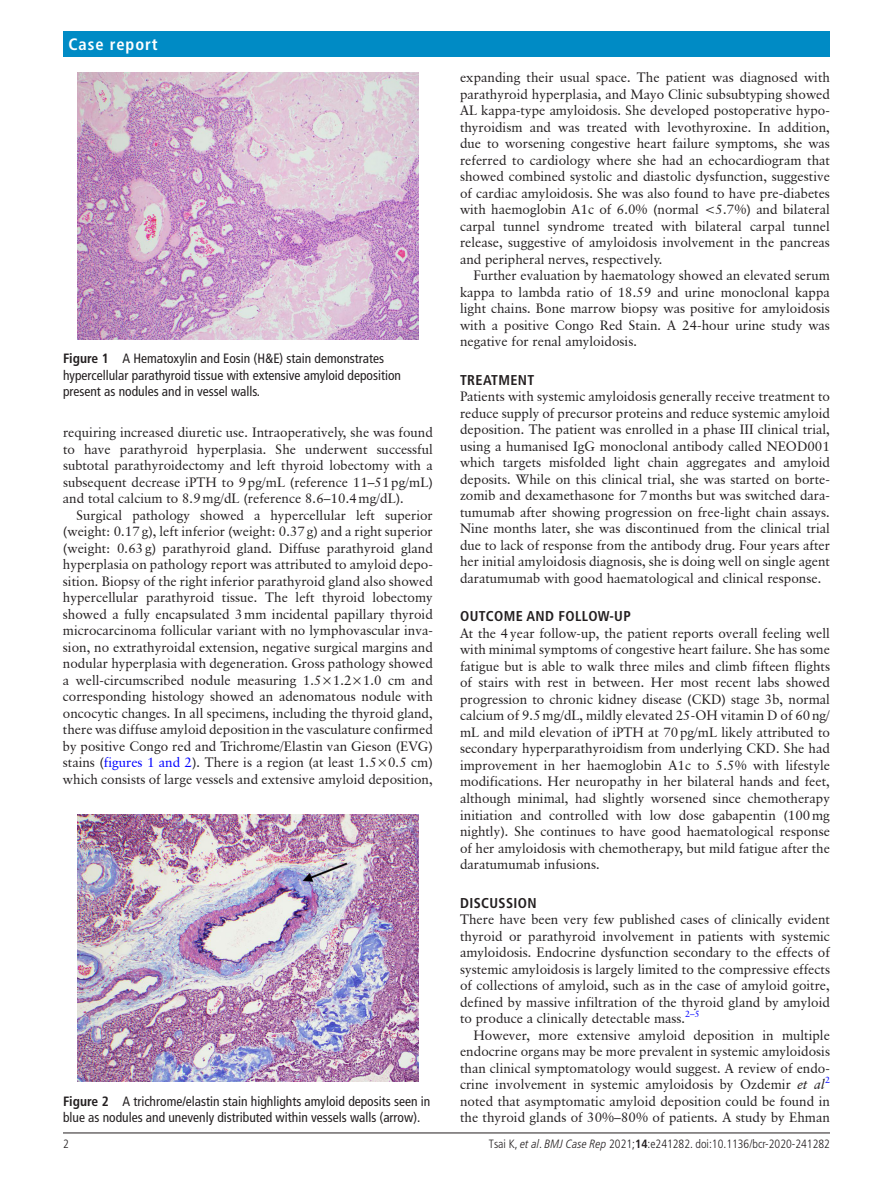
<style>
.page{position:relative;width:893px;height:1191px;background:#fff}
.page>*{position:absolute;margin:0;border:0;box-sizing:border-box;transform-origin:0 0}
.t1{font:700 condensed 16.5px "Frutiger LT Pro";letter-spacing:.055em;color:#fff}
.t2{font:700 condensed 14.25px "Frutiger LT Pro";letter-spacing:.025em;color:#231f20}
.t3{font:13.5px/16.5px "Classical Garamond BT";color:#231f20;text-align:justify}
.t4{font:condensed 13.5px/16.5px "Frutiger LT Pro";color:#231f20}
.t5{font:300 condensed 12px "Frutiger LT Pro";color:#231f20}
.s1{font-weight:700}
.s2{color:#00f}
.s3{font-style:italic}
</style>
<div class="page">
<hr style="left:63px;top:1132px;width:767px;height:1px;background:#231f20">
<div style="left:63px;top:31px;width:767px;height:25px;background:#008bc5"></div>
<img style="left:78px;top:72px;width:340px;height:267px">
<img style="left:78px;top:814px;width:340px;height:267px">
<p class="t1" style="left:69px;top:34px;width:91px">Case report</p>
<p class="t4" style="left:63px;top:350px;width:340px"><span class="s1">Figure 1</span> A Hematoxylin and Eosin (H&amp;E) stain demonstrates hypercellular parathyroid tissue with extensive amyloid deposition present as nodules and in vessel walls.</p>
<p class="t3" style="left:63px;top:424px;width:371px">requiring increased diuretic use. Intraoperatively, she was found to have parathyroid hyperplasia. She underwent successful subtotal parathyroidectomy and left thyroid lobectomy with a subsequent decrease iPTH to 9pg/mL (reference 11–51pg/mL) and total calcium to 8.9mg/dL (reference 8.6–10.4mg/dL).</p>
<p class="t3" style="left:63px;top:506px;width:371px;text-indent:14px">Surgical pathology showed a hypercellular left superior (weight: 0.17g), left inferior (weight: 0.37g) and a right superior (weight: 0.63g) parathyroid gland. Diffuse parathyroid gland hyperplasia on pathology report was attributed to amyloid depo&shy;sition. Biopsy of the right inferior parathyroid gland also showed hypercellular parathyroid tissue. The left thyroid lobectomy showed a fully encapsulated 3mm incidental papillary thyroid microcarcinoma follicular variant with no lymphovascular inva&shy;sion, no extrathyroidal extension, negative surgical margins and nodular hyperplasia with degeneration. Gross pathology showed a well-circumscribed nodule measuring 1.5×1.2×1.0 cm and corresponding histology showed an adenomatous nodule with oncocytic changes. In all specimens, including the thyroid gland, there was diffuse amyloid deposition in the vasculature confirmed by positive Congo red and Trichrome/Elastin van Gieson (EVG) stains (<span class="s2">figures 1 and 2</span>). There is a region (at least 1.5×0.5 cm) which consists of large vessels and extensive amyloid deposition,</p>
<p class="t4" style="left:63px;top:1092px;width:369px"><span class="s1">Figure 2</span> A trichrome/elastin stain highlights amyloid deposits seen in blue as nodules and unevenly distributed within vessels walls (arrow).</p>
<p class="t3" style="left:460px;top:69px;width:371px">expanding their usual space. The patient was diagnosed with parathyroid hyperplasia, and Mayo Clinic subsubtyping showed AL kappa-type amyloidosis. She developed postoperative hypo&shy;thyroidism and was treated with levothyroxine. In addition, due to worsening congestive heart failure symptoms, she was referred to cardiology where she had an echocardiogram that showed combined systolic and diastolic dysfunction, suggestive of cardiac amyloidosis. She was also found to have pre-diabetes with haemoglobin A1c of 6.0% (normal &lt;5.7%) and bilateral carpal tunnel syndrome treated with bilateral carpal tunnel release, suggestive of amyloidosis involvement in the pancreas and peripheral nerves, respectively.</p>
<p class="t3" style="left:460px;top:267px;width:371px;text-indent:14px">Further evaluation by haematology showed an elevated serum kappa to lambda ratio of 18.59 and urine monoclonal kappa light chains. Bone marrow biopsy was positive for amyloidosis with a positive Congo Red Stain. A 24-hour urine study was negative for renal amyloidosis.</p>
<p class="t2" style="left:460px;top:371px;width:76px">TREATMENT</p>
<p class="t3" style="left:460px;top:388px;width:371px">Patients with systemic amyloidosis generally receive treatment to reduce supply of precursor proteins and reduce systemic amyloid deposition. The patient was enrolled in a phase III clinical trial, using a humanised IgG monoclonal antibody called NEOD001 which targets misfolded light chain aggregates and amyloid deposits. While on this clinical trial, she was started on borte&shy;zomib and dexamethasone for 7months but was switched dara&shy;tumumab after showing progression on free-light chain assays.<br>Nine months later, she was discontinued from the clinical trial due to lack of response from the antibody drug. Four years after her initial amyloidosis diagnosis, she is doing well on single agent daratumumab with good haematological and clinical response.</p>
<p class="t2" style="left:460px;top:608px;width:172px">OUTCOME AND FOLLOW-UP</p>
<p class="t3" style="left:460px;top:625px;width:371px">At the 4year follow-up, the patient reports overall feeling well with minimal symptoms of congestive heart failure. She has some fatigue but is able to walk three miles and climb fifteen flights of stairs with rest in between. Her most recent labs showed progression to chronic kidney disease (CKD) stage 3b, normal calcium of 9.5mg/dL, mildly elevated 25-OH vitamin D of 60ng/ mL and mild elevation of iPTH at 70pg/mL likely attributed to secondary hyperparathyroidism from underlying CKD. She had improvement in her haemoglobin A1c to 5.5% with lifestyle modifications. Her neuropathy in her bilateral hands and feet, although minimal, had slightly worsened since chemotherapy initiation and controlled with low dose gabapentin (100mg nightly). She continues to have good haematological response of her amyloidosis with chemotherapy, but mild fatigue after the daratumumab infusions.</p>
<p class="t2" style="left:460px;top:894px;width:78px">DISCUSSION</p>
<p class="t3" style="left:460px;top:911px;width:371px">There have been very few published cases of clinically evident thyroid or parathyroid involvement in patients with systemic amyloidosis. Endocrine dysfunction secondary to the effects of systemic amyloidosis is largely limited to the compressive effects of collections of amyloid, such as in the case of amyloid goitre, defined by massive infiltration of the thyroid gland by amyloid to produce a clinically detectable mass.<sup>2–5</sup></p>
<p class="t3" style="left:460px;top:1026px;width:371px;text-indent:14px">However, more extensive amyloid deposition in multiple endocrine organs may be more prevalent in systemic amyloidosis than clinical symptomatology would suggest. A review of endo&shy;crine involvement in systemic amyloidosis by Ozdemir <span class="s3">et al</span><sup>2 </sup>noted that asymptomatic amyloid deposition could be found in the thyroid glands of 30%–80% of patients. A study by Ehman</p>
<p class="t5" style="left:63px;top:1136px;width:7px">2</p>
<p class="t5" style="left:489px;top:1136px;width:343px">Tsai K, <span class="s3">et al</span>. <span class="s3">BMJ Case Rep</span> 2021;<span class="s1">14</span>:e241282. doi:10.1136/bcr-2020-241282</p>
</div>
